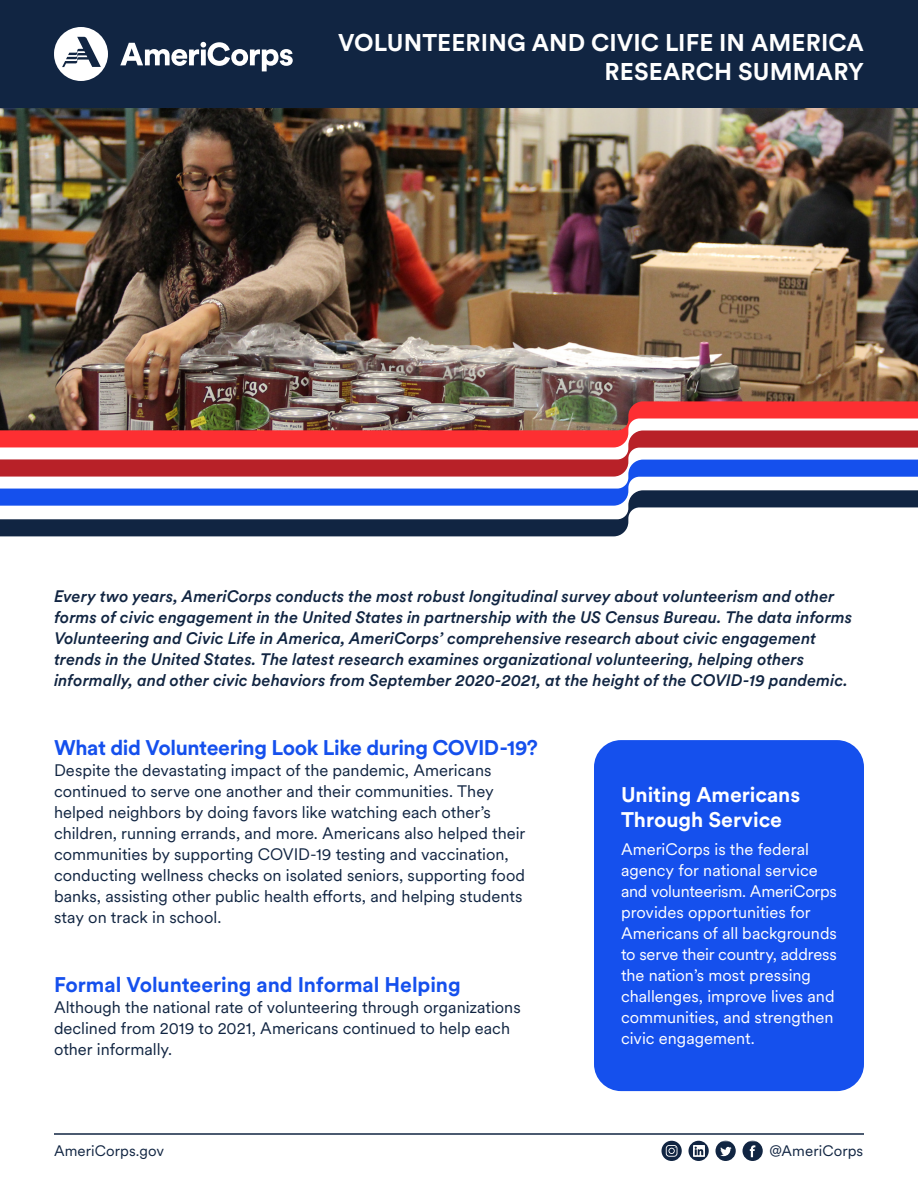
<style>
.page{position:relative;width:918px;height:1188px;background:#fff}
.page>*{position:absolute;margin:0;border:0;box-sizing:border-box;transform-origin:0 0}
.t1{font:700 24px/28.8px "Circular XX";letter-spacing:.005em;color:#fff;text-align:right}
.t2{font:700 21px "Circular XX";letter-spacing:-.015em;color:#1550ed}
.t3{font:700 21px/25.2px "Circular XX";letter-spacing:-.005em;color:#fff}
.t4{font:16.5px/21px "Circular XX";color:#112542}
.t5{font:italic 500 16.5px/21px "Circular XX";color:#112542}
.t6{font:16.5px/21px "Circular XX";color:#fff}
.t7{font:15px "Circular XX";letter-spacing:.005em;color:#112542}
</style>
<div class="page">
<hr style="left:54px;top:1133px;width:810px;height:2px;background:#112542">
<svg style="left:716px;top:1141px;width:20px;height:20px"></svg>
<svg style="left:743px;top:1141px;width:20px;height:20px"></svg>
<svg style="left:689px;top:1141px;width:20px;height:20px"></svg>
<svg style="left:693px;top:1145px;width:11px;height:11px"></svg>
<svg style="left:662px;top:1141px;width:20px;height:20px"></svg>
<div style="left:0;top:0;width:918px;height:108px;background:#112542"></div>
<svg style="left:54px;top:27px;width:54px;height:54px"></svg>
<svg style="left:120px;top:42px;width:173px;height:29px"></svg>
<img style="left:0;top:108px;width:918px;height:293px">
<svg style="left:0;top:401px;width:918px;height:135px"></svg>
<div style="left:594px;top:740px;width:270px;height:351px;background:#1550ed;border-radius:27px"></div>
<h1 class="t1" style="left:338px;top:28px;width:527px">VOLUNTEERING AND CIVIC LIFE IN AMERICA<br>RESEARCH SUMMARY</h1>
<p class="t5" style="left:54px;top:585px;width:800px">Every two years, AmeriCorps conducts the most robust longitudinal survey about volunteerism and other forms of civic engagement in the United States in partnership with the US Census Bureau. The data informs Volunteering and Civic Life in America, AmeriCorps’ comprehensive research about civic engagement trends in the United States. The latest research examines organizational volunteering, helping others informally, and other civic behaviors from September 2020-2021, at the height of the COVID-19 pandemic.</p>
<h2 class="t2" style="left:54px;top:733px;width:486px">What did Volunteering Look Like during COVID-19?</h2>
<p class="t4" style="left:54px;top:759px;width:473px">Despite the devastating impact of the pandemic, Americans continued to serve one another and their communities. They helped neighbors by doing favors like watching each other’s children, running errands, and more. Americans also helped their communities by supporting COVID-19 testing and vaccination, conducting wellness checks on isolated seniors, supporting food banks, assisting other public health efforts, and helping students stay on track in school.</p>
<h2 class="t2" style="left:54px;top:970px;width:408px">Formal Volunteering and Informal Helping</h2>
<p class="t4" style="left:54px;top:996px;width:468px">Although the national rate of volunteering through organizations declined from 2019 to 2021, Americans continued to help each other informally.</p>
<h3 class="t3" style="left:621px;top:781px;width:181px">Uniting Americans<br>Through Service</h3>
<p class="t6" style="left:621px;top:838px;width:218px">AmeriCorps is the federal agency for national service and volunteerism. AmeriCorps provides opportunities for<br>Americans of all backgrounds to serve their country, address the nation’s most pressing challenges, improve lives and communities, and strengthen civic engagement.</p>
<p class="t7" style="left:54px;top:1141px;width:112px">AmeriCorps.gov</p>
<p class="t7" style="left:770px;top:1141px;width:95px">@AmeriCorps</p>
</div>
